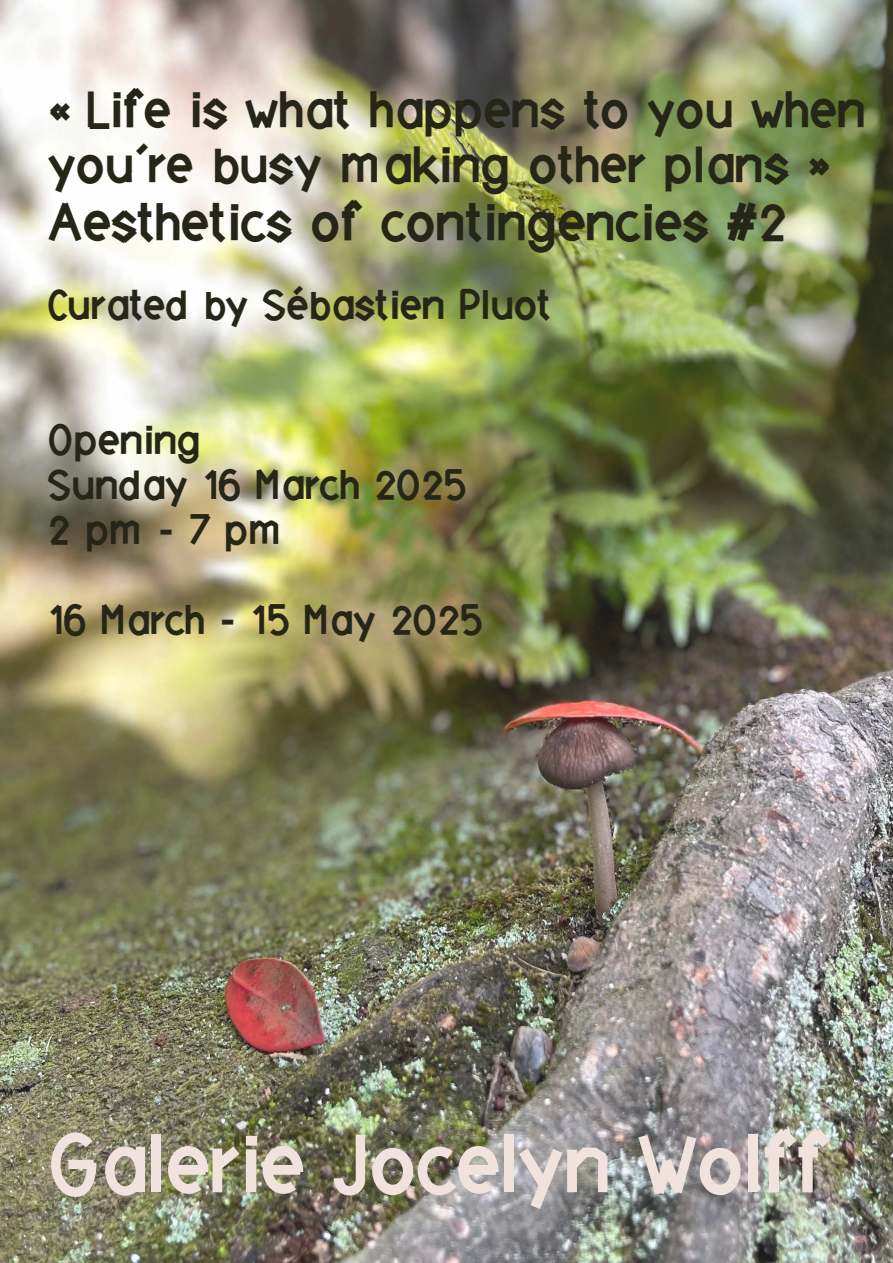
<style>
.page{position:relative;width:893px;height:1263px;background:#fff}
.page>*{position:absolute;margin:0;border:0;box-sizing:border-box;transform-origin:0 0}
.t1{font:900 75px "Lauf";color:#f0e2dc}
.t2{font:900 48px "Lauf";color:#252618}
.t3{font:900 46.5px/55.8px "Lauf";color:#252618}
.t4{font:900 37.5px/45px "Lauf";color:#252618}
</style>
<div class="page">
<img style="left:0;top:0;width:893px;height:1263px">
<p class="t3" style="left:49px;top:82px;width:819px">« Life is what happens to you when you’re busy making other plans »</p>
<p class="t2" style="left:49px;top:193px;width:741px">Aesthetics of contingencies #2</p>
<p class="t4" style="left:49px;top:283px;width:504px">Curated by Sébastien Pluot</p>
<p class="t4" style="left:49px;top:418px;width:420px">Opening<br>Sunday 16 March 2025<br>2 pm - 7 pm</p>
<p class="t4" style="left:49px;top:598px;width:437px">16 March - 15 May 2025</p>
<h1 class="t1" style="left:54px;top:1118px;width:779px">Galerie Jocelyn Wolff</h1>
</div>
